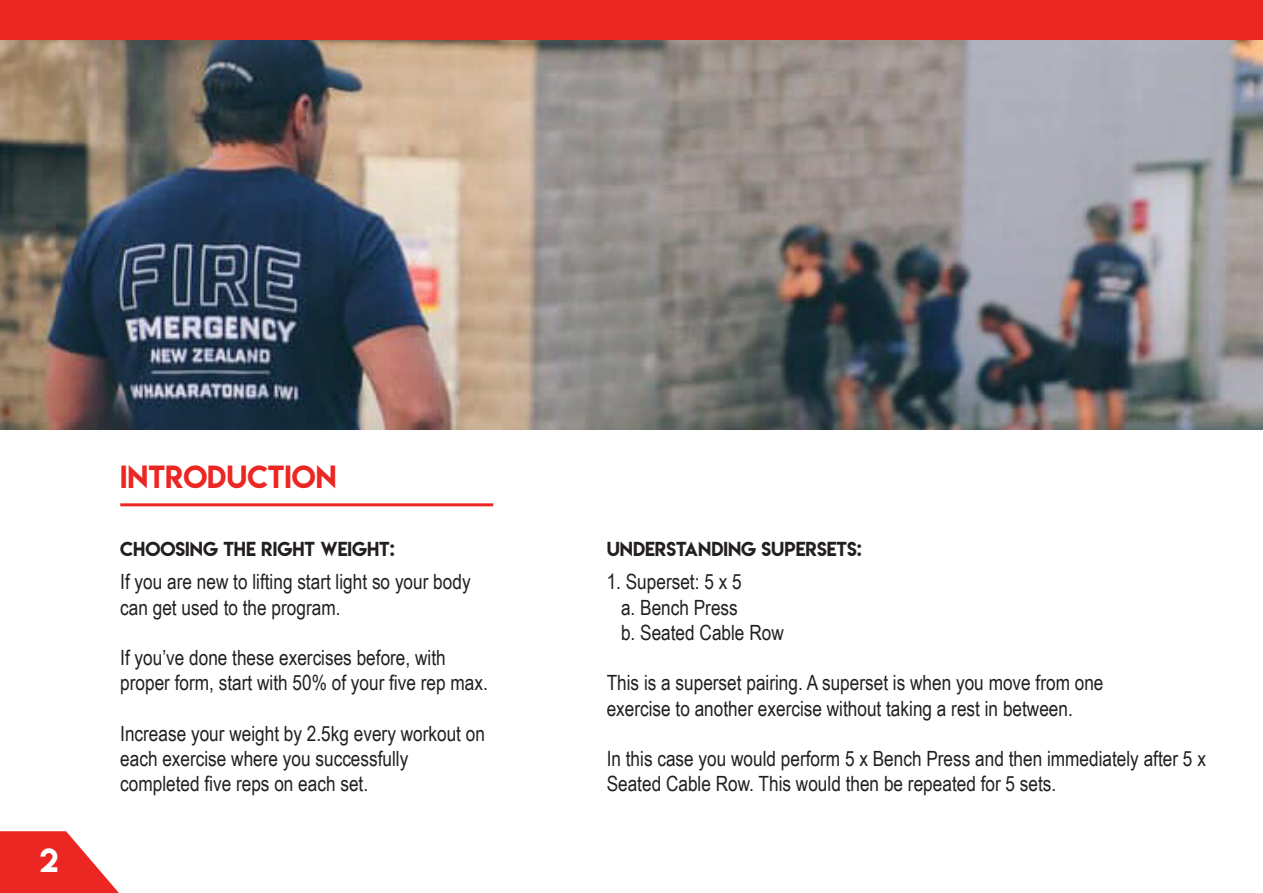
<style>
.page{position:relative;width:1263px;height:893px;background:#fff}
.page>*{position:absolute;margin:0;border:0;box-sizing:border-box;transform-origin:0 0}
.t1{font:30px "Lemon Milk";color:#fff}
.t2{font:28.5px "Lemon Milk";color:#ec2622}
.t3{font:21px/25.2px "Arial Narrow";color:#231f20}
.t4{font:18px "Lemon Milk";color:#231f20}
</style>
<div class="page">
<img style="left:0;top:40px;width:1263px;height:390px">
<svg style="left:0;top:831px;width:119px;height:62px"></svg>
<div style="left:0;top:0;width:1263px;height:40px;background:#ec2622"></div>
<hr style="left:120px;top:503px;width:373px;height:3px;background:#ec2622">
<p class="t1" style="left:40px;top:838px;width:20px">2</p>
<p class="t2" style="left:120px;top:456px;width:218px">INTRODUCTION</p>
<p class="t4" style="left:120px;top:536px;width:276px">CHOOSING THE RIGHT WEIGHT:</p>
<p class="t3" style="left:120px;top:569px;width:352px">If you are new to lifting start light so your body can get used to the program.</p>
<p class="t3" style="left:120px;top:644px;width:327px">If you’ve done these exercises before, with</p>
<p class="t3" style="left:120px;top:669px;width:369px">proper form, start with 50% of your five rep max.</p>
<p class="t3" style="left:120px;top:720px;width:366px">Increase your weight by 2.5kg every workout on each exercise where you successfully</p>
<p class="t3" style="left:120px;top:770px;width:249px">completed five reps on each set.</p>
<p class="t4" style="left:607px;top:536px;width:257px">UNDERSTANDING SUPERSETS:</p>
<p class="t3" style="left:607px;top:569px;width:136px">1. Superset: 5 x 5</p>
<p class="t3" style="left:621px;top:594px;width:118px">a. Bench Press</p>
<p class="t3" style="left:621px;top:619px;width:164px">b. Seated Cable Row</p>
<p class="t3" style="left:607px;top:669px;width:498px">This is a superset pairing. A superset is when you move from one</p>
<p class="t3" style="left:607px;top:695px;width:468px">exercise to another exercise without taking a rest in between.</p>
<p class="t3" style="left:607px;top:745px;width:601px">In this case you would perform 5 x Bench Press and then immediately after 5 x<br>Seated Cable Row. This would then be repeated for 5 sets.</p>
</div>
